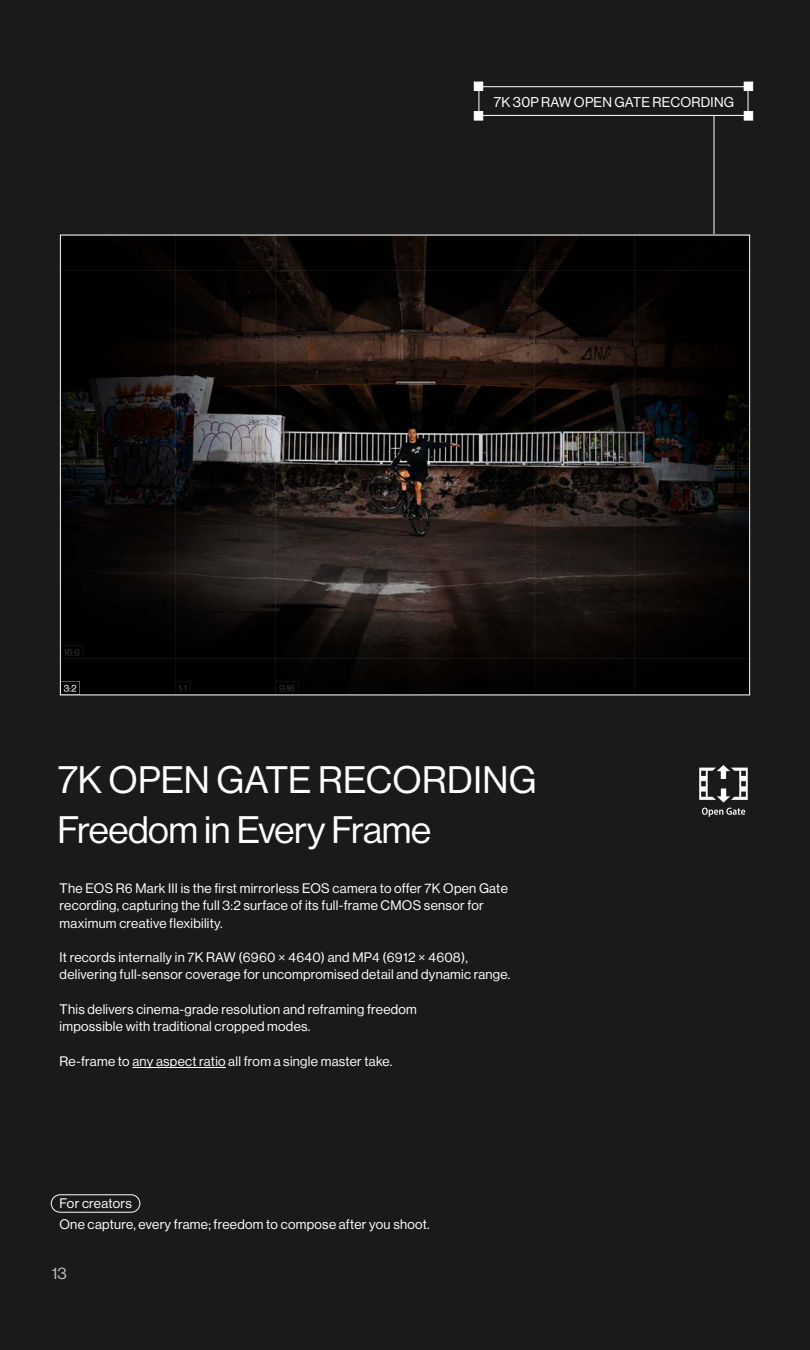
<style>
.page{position:relative;width:810px;height:1350px;background:#1a1a1a}
.page>*{position:absolute;margin:0;border:0;box-sizing:border-box;transform-origin:0 0}
.t1{font:37.5px/50.2px "N Haas Grotesk DS Pro 55 Rg";letter-spacing:-.01em;color:#fff}
.t2{font:16.35px "N Haas Grotesk DS Pro 55 Rg";color:#bcbec0}
.t3{font:13.88px "N Haas Grotesk DS Pro 55 Rg";letter-spacing:.015em;color:#fff}
.t4{font:13.5px/17.2px "N Haas Grotesk DS Pro 55 Rg";letter-spacing:.02em;color:#fff}
</style>
<div class="page">
<div style="left:479px;top:86px;width:269px;height:30px;border:1px solid #fff"></div>
<div style="left:474px;top:82px;width:9px;height:9px;background:#fff;border:1px solid #fff"></div>
<div style="left:744px;top:82px;width:9px;height:9px;background:#fff;border:1px solid #fff"></div>
<div style="left:474px;top:111px;width:9px;height:9px;background:#fff;border:1px solid #fff"></div>
<div style="left:744px;top:111px;width:9px;height:9px;background:#fff;border:1px solid #fff"></div>
<hr style="left:132px;top:1067px;width:94px;height:1px;background:#fff">
<div style="left:51px;top:1195px;width:89px;height:18px;border:1px solid #fff;border-radius:9px"></div>
<hr style="left:714px;top:116px;width:1px;height:118px;background:#fff">
<div style="left:60px;top:235px;width:690px;height:460px;background:#010101"></div>
<svg style="left:175px;top:235px;width:460px;height:460px;background:#080706"></svg>
<svg style="left:60px;top:271px;width:690px;height:388px"></svg>
<svg style="left:276px;top:235px;width:258px;height:460px"></svg>
<svg style="left:60px;top:645px;width:23px;height:14px"></svg>
<svg style="left:175px;top:681px;width:16px;height:14px"></svg>
<svg style="left:276px;top:681px;width:22px;height:14px"></svg>
<svg style="left:60px;top:681px;width:20px;height:14px"></svg>
<svg style="left:702px;top:808px;width:43px;height:9px"></svg>
<svg style="left:699px;top:765px;width:49px;height:37px"></svg>
<p class="t3" style="left:494px;top:94px;width:242px">7K 30P RAW OPEN GATE RECORDING</p>
<h1 class="t1" style="left:57px;top:755px;width:481px">7K OPEN GATE RECORDING<br>Freedom in Every Frame</h1>
<p class="t4" style="left:60px;top:880px;width:450px">The EOS R6 Mark III is the first mirrorless EOS camera to offer 7K Open Gate recording, capturing the full 3:2 surface of its full-frame CMOS sensor for maximum creative flexibility.</p>
<p class="t4" style="left:60px;top:949px;width:452px">It records internally in 7K RAW (6960 × 4640) and MP4 (6912 × 4608), delivering full-sensor coverage for uncompromised detail and dynamic range.</p>
<p class="t4" style="left:60px;top:1001px;width:359px">This delivers cinema-grade resolution and reframing freedom impossible with traditional cropped modes.</p>
<p class="t4" style="left:60px;top:1052px;width:334px">Re-frame to any aspect ratio all from a single master take.</p>
<p class="t4" style="left:60px;top:1193px;width:372px;line-height:21px">For creators<br>One capture, every frame; freedom to compose after you shoot.</p>
<p class="t2" style="left:52px;top:1264px;width:16px">13</p>
</div>
